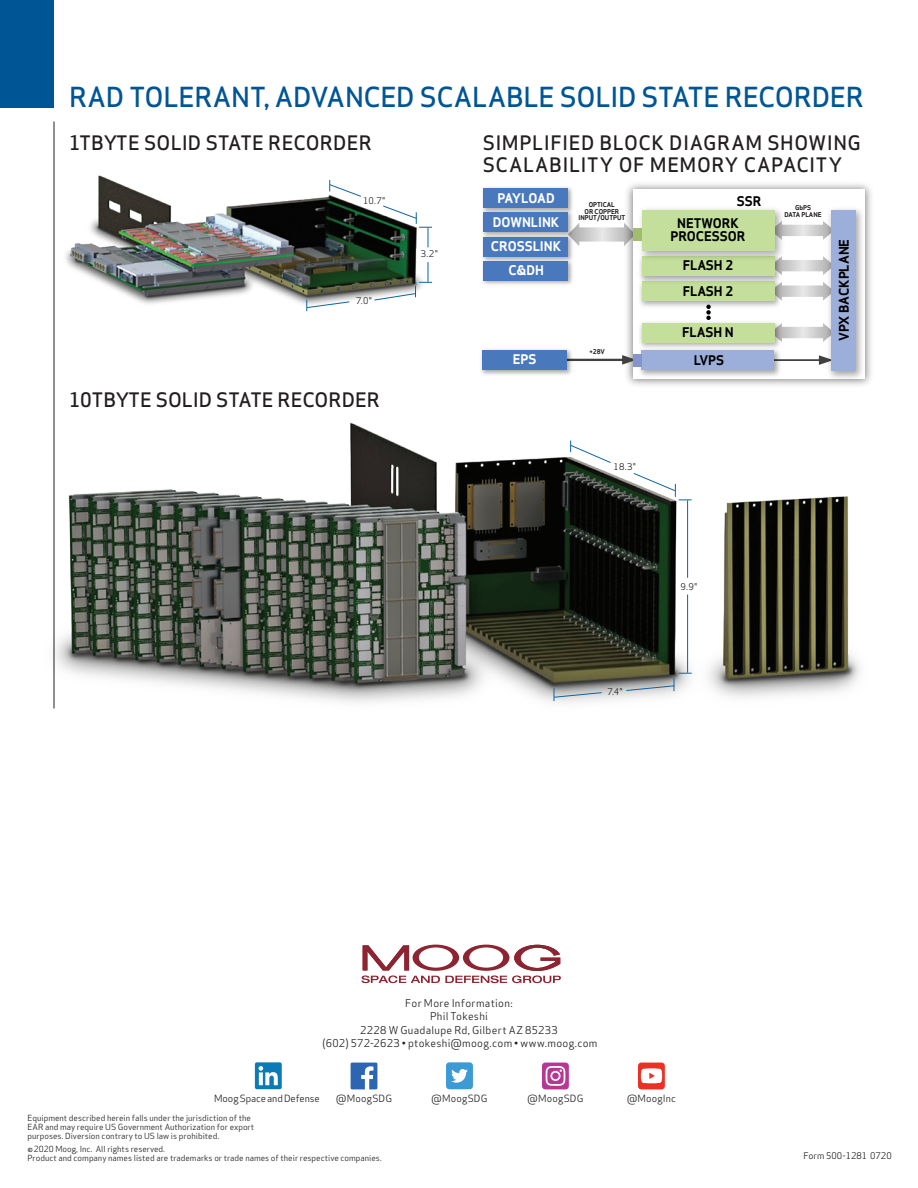
<style>
.page{position:relative;width:918px;height:1188px;background:#fff}
.page>*{position:absolute;margin:0;border:0;box-sizing:border-box;transform-origin:0 0}
.t1{font:500 27px "Apex Sans";letter-spacing:-.01em;color:#005595}
.t2{font:500 19.5px/22.5px "Apex Sans";letter-spacing:.015em;color:#231f20}
.t3{font:500 19.5px "Apex Sans";letter-spacing:-.005em;color:#231f20}
.t4{font:700 13.05px/13px "Apex Sans";color:#000;text-align:center}
.t5{font:700 13.05px/24.2px "Apex Sans";color:#fff;text-align:center}
.t6{font:10.5px/13.5px "Apex Sans";letter-spacing:.025em;color:#231f20;text-align:center}
.t7{font:9.75px "Apex Sans";letter-spacing:.02em;color:#231f20}
.t8{font:9.75px "Apex Sans";letter-spacing:-.01em;color:#231f20}
.t9{font:9px "Apex Sans";color:#231f20}
.t10{font:8.25px/9px "Apex Sans";color:#231f20}
.t11{font:700 6.45px/6.4px "Apex Sans";color:#231f20;text-align:center}
</style>
<div class="page">
<svg style="left:351px;top:1063px;width:26px;height:26px"></svg>
<div style="left:542px;top:1063px;width:27px;height:26px;background:#b73795;border-radius:3px"></div>
<svg style="left:546px;top:1066px;width:19px;height:20px"></svg>
<div style="left:255px;top:1062px;width:27px;height:27px;background:#0a7bb6;border-radius:2px"></div>
<svg style="left:259px;top:1066px;width:19px;height:19px"></svg>
<div style="left:446px;top:1062px;width:27px;height:27px;background:#3c9bd5;border-radius:3px"></div>
<svg style="left:451px;top:1069px;width:17px;height:14px"></svg>
<div style="left:638px;top:1063px;width:27px;height:26px;background:#ee2f24;border-radius:3px"></div>
<svg style="left:641px;top:1068px;width:21px;height:15px"></svg>
<hr style="left:54px;top:122px;width:1px;height:586px;background:#231f20">
<div style="left:0;top:0;width:54px;height:108px;background:#005595"></div>
<svg style="left:361px;top:945px;width:200px;height:38px"></svg>
<svg style="left:577px;top:223px;width:44px;height:23px"></svg>
<img style="left:621px;top:184px;width:250px;height:202px">
<div style="left:633px;top:190px;width:232px;height:189px;background:#fff"></div>
<svg style="left:785px;top:256px;width:39px;height:19px"></svg>
<svg style="left:785px;top:282px;width:39px;height:19px"></svg>
<svg style="left:785px;top:323px;width:39px;height:19px"></svg>
<svg style="left:790px;top:221px;width:34px;height:19px"></svg>
<hr style="left:566px;top:359px;width:56px;height:2px;background:#404040">
<svg style="left:622px;top:355px;width:11px;height:10px"></svg>
<hr style="left:774px;top:359px;width:46px;height:2px;background:#404040">
<svg style="left:819px;top:355px;width:5px;height:10px"></svg>
<img style="left:482px;top:187px;width:91px;height:21px">
<div style="left:484px;top:189px;width:84px;height:19px;background:#4978bc"></div>
<img style="left:482px;top:208px;width:95px;height:25px">
<div style="left:484px;top:213px;width:84px;height:19px;background:#4978bc"></div>
<img style="left:482px;top:233px;width:95px;height:23px">
<div style="left:484px;top:237px;width:84px;height:19px;background:#4978bc"></div>
<img style="left:482px;top:256px;width:91px;height:29px">
<div style="left:484px;top:261px;width:84px;height:19px;background:#4978bc"></div>
<img style="left:481px;top:349px;width:95px;height:26px">
<div style="left:482px;top:350px;width:85px;height:20px;background:#4978bc"></div>
<img style="left:636px;top:353px;width:149px;height:27px">
<div style="left:642px;top:350px;width:132px;height:20px;background:#9cafda"></div>
<div style="left:633px;top:354px;width:9px;height:12px;background:#8395cb"></div>
<img style="left:640px;top:322px;width:145px;height:31px">
<div style="left:642px;top:323px;width:132px;height:19px;background:#c4df9b"></div>
<img style="left:640px;top:285px;width:145px;height:22px">
<div style="left:642px;top:281px;width:132px;height:20px;background:#c4df9b"></div>
<img style="left:640px;top:265px;width:145px;height:20px">
<div style="left:642px;top:256px;width:132px;height:19px;background:#c4df9b"></div>
<img style="left:635px;top:208px;width:155px;height:57px">
<div style="left:642px;top:210px;width:132px;height:40px;background:#c4df9b"></div>
<div style="left:633px;top:228px;width:9px;height:12px;background:#a0bc6f"></div>
<svg style="left:706px;top:304px;width:6px;height:16px"></svg>
<img style="left:824px;top:204px;width:44px;height:179px">
<div style="left:831px;top:210px;width:25px;height:160px;background:#9cafda"></div>
<img style="left:53px;top:418px;width:807px;height:291px">
<img style="left:65px;top:175px;width:363px;height:137px">
<svg style="left:329px;top:180px;width:33px;height:17px"></svg>
<svg style="left:306px;top:300px;width:44px;height:11px"></svg>
<svg style="left:382px;top:205px;width:50px;height:42px"></svg>
<svg style="left:374px;top:262px;width:58px;height:39px"></svg>
<svg style="left:553px;top:688px;width:49px;height:13px"></svg>
<svg style="left:626px;top:673px;width:66px;height:18px"></svg>
<hr style="left:687px;top:500px;width:1px;height:78px;background:#0e64a1">
<hr style="left:687px;top:595px;width:1px;height:78px;background:#0e64a1">
<svg style="left:570px;top:441px;width:42px;height:23px"></svg>
<svg style="left:633px;top:472px;width:59px;height:28px"></svg>
<p class="t1" style="left:69px;top:74px;width:796px">RAD TOLERANT, ADVANCED SCALABLE SOLID STATE RECORDER</p>
<p class="t2" style="left:69px;top:129px;width:304px">1TBYTE SOLID STATE RECORDER</p>
<p class="t9" style="left:363px;top:193px;width:24px">10.7"</p>
<p class="t9" style="left:356px;top:293px;width:17px">7.0"</p>
<p class="t3" style="left:69px;top:383px;width:312px">10TBYTE SOLID STATE RECORDER</p>
<p class="t9" style="left:421px;top:247px;width:19px">3.2"</p>
<p class="t2" style="left:483px;top:129px;width:380px">SIMPLIFIED BLOCK DIAGRAM SHOWING<br>SCALABILITY OF MEMORY CAPACITY</p>
<p class="t5" style="left:491px;top:186px;width:72px">PAYLOAD<br>DOWNLINK<br>CROSSLINK<br>C&amp;DH</p>
<p class="t11" style="left:579px;top:202px;width:48px">OPTICAL<br>OR COPPER<br>INPUT/OUTPUT</p>
<p class="t11" style="left:784px;top:204px;width:39px">GbPS<br>DATA PLANE</p>
<p class="t4" style="left:737px;top:194px;width:26px">SSR</p>
<p class="t4" style="left:671px;top:217px;width:76px">NETWORK<br>PROCESSOR</p>
<p class="t4" style="left:683px;top:259px;width:52px">FLASH 2</p>
<p class="t4" style="left:683px;top:284px;width:52px">FLASH 2</p>
<p class="t5" style="left:513px;top:347px;width:25px">EPS</p>
<p class="t11" style="left:589px;top:349px;width:17px">+28V</p>
<p class="t4" style="left:682px;top:326px;width:53px">FLASH N</p>
<p class="t4" style="left:694px;top:353px;width:32px">LVPS</p>
<p class="t4" style="left:837px;top:341px;width:104px;rotate:-90deg">VPX BACKPLANE</p>
<p class="t9" style="left:614px;top:459px;width:24px">18.3"</p>
<p class="t9" style="left:607px;top:684px;width:17px">7.4"</p>
<p class="t9" style="left:681px;top:579px;width:18px">9.9"</p>
<p class="t6" style="left:405px;top:995px;width:109px">For More Information:</p>
<p class="t6" style="left:430px;top:1008px;width:59px">Phil Tokeshi</p>
<p class="t6" style="left:323px;top:1022px;width:276px">2228 W Guadalupe Rd, Gilbert AZ 85233<br>(602) 572-2623 • ptokeshi@moog.com • www.moog.com</p>
<p class="t8" style="left:214px;top:1091px;width:107px">Moog Space and Defense</p>
<p class="t7" style="left:336px;top:1091px;width:57px">@MoogSDG</p>
<p class="t7" style="left:432px;top:1091px;width:57px">@MoogSDG</p>
<p class="t7" style="left:528px;top:1091px;width:57px">@MoogSDG</p>
<p class="t7" style="left:627px;top:1091px;width:51px">@MoogInc</p>
<p class="t10" style="left:28px;top:1112px;width:228px">Equipment described herein falls under the jurisdiction of the<br>EAR and may require US Government Authorization for export purposes. Diversion contrary to US law is prohibited.</p>
<p class="t10" style="left:28px;top:1144px;width:139px">©2020 Moog, Inc. All rights reserved.</p>
<p class="t10" style="left:28px;top:1153px;width:356px">Product and company names listed are trademarks or trade names of their respective companies.</p>
<p class="t9" style="left:803px;top:1149px;width:90px">Form 500-1281 0720</p>
</div>
